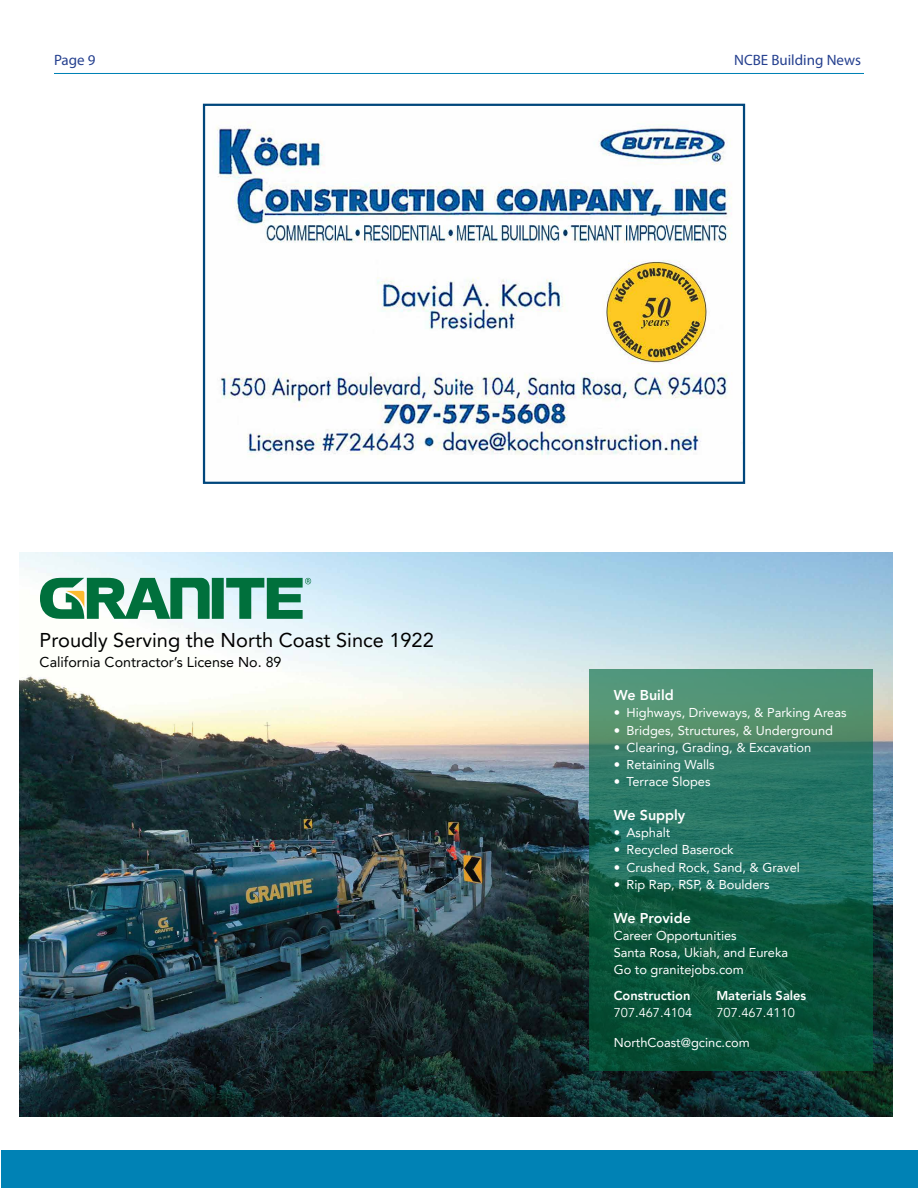
<style>
.page{position:relative;width:918px;height:1188px;background:#fff}
.page>*{position:absolute;margin:0;border:0;box-sizing:border-box;transform-origin:0 0}
.t1{font:19.95px "Avenir LT Pro";color:#000}
.t2{font:15px "Myriad Pro";color:#25408f}
.t3{font:14.25px "Avenir LT Pro";color:#000}
.t4{font:800 14.25px "Avenir LT Pro";color:#fff}
.t5{font:12.9px/17.1px "Avenir LT Pro";color:#fff}
.t6{font:800 12.9px "Avenir LT Pro";color:#fff}
.t7{font:12.9px "Avenir LT Pro";color:#fff}
</style>
<div class="page">
<div style="left:1px;top:1150px;width:917px;height:38px;background:#0082b5"></div>
<hr style="left:54px;top:73px;width:810px;height:1px;background:#0082b5">
<img style="left:215px;top:124px;width:517px;height:333px">
<div style="left:203px;top:104px;width:542px;height:380px;border:2px solid #00467c"></div>
<img style="left:20px;top:552px;width:873px;height:565px">
<svg style="left:589px;top:669px;width:284px;height:401px;background:#216b53"></svg>
<svg style="left:40px;top:578px;width:271px;height:41px;background:#5ca485"></svg>
<p class="t2" style="left:54px;top:51px;width:43px">Page 9</p>
<p class="t2" style="left:734px;top:51px;width:128px">NCBE Building News</p>
<h1 class="t1" style="left:40px;top:628px;width:396px">Proudly Serving the North Coast Since 1922</h1>
<p class="t3" style="left:40px;top:654px;width:243px">California Contractor’s License No. 89</p>
<p class="t4" style="left:614px;top:687px;width:61px">We Build</p>
<p class="t5" style="left:614px;top:704px;width:234px">• Highways, Driveways, &amp; Parking Areas</p>
<p class="t5" style="left:614px;top:721px;width:221px">• Bridges, Structures, &amp; Underground</p>
<p class="t5" style="left:614px;top:739px;width:199px">• Clearing, Grading, &amp; Excavation</p>
<p class="t5" style="left:614px;top:756px;width:103px">• Retaining Walls</p>
<p class="t5" style="left:614px;top:773px;width:98px">• Terrace Slopes</p>
<p class="t4" style="left:614px;top:807px;width:73px">We Supply</p>
<p class="t5" style="left:614px;top:824px;width:58px">• Asphalt</p>
<p class="t5" style="left:614px;top:841px;width:121px">• Recycled Baserock</p>
<p class="t5" style="left:614px;top:858px;width:188px">• Crushed Rock, Sand, &amp; Gravel</p>
<p class="t5" style="left:614px;top:876px;width:157px">• Rip Rap, RSP, &amp; Boulders</p>
<p class="t4" style="left:614px;top:910px;width:79px">We Provide</p>
<p class="t5" style="left:614px;top:927px;width:176px">Career Opportunities<br>Santa Rosa, Ukiah, and Eureka<br>Go to granitejobs.com</p>
<p class="t6" style="left:614px;top:988px;width:78px">Construction</p>
<p class="t6" style="left:716px;top:988px;width:91px">Materials Sales</p>
<p class="t7" style="left:614px;top:1005px;width:80px">707.467.4104</p>
<p class="t7" style="left:716px;top:1005px;width:80px">707.467.4110</p>
<p class="t5" style="left:614px;top:1034px;width:138px">NorthCoast@gcinc.com</p>
</div>
